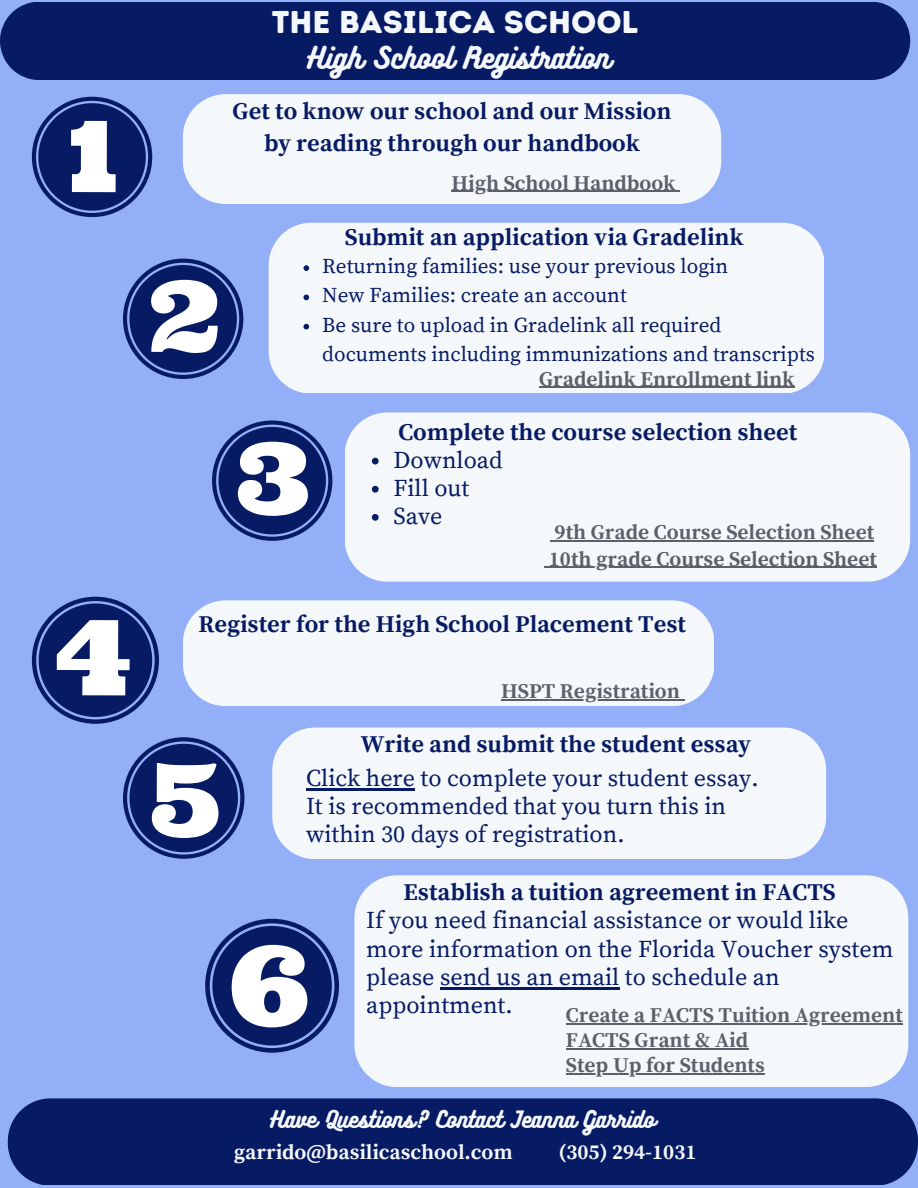
<style>
.page{position:relative;width:918px;height:1188px;background:#92aff8}
.page>*{position:absolute;margin:0;border:0;box-sizing:border-box;transform-origin:0 0}
.t1{font:31.5px "Intro Rust Base";color:#f5f8fa}
.t2{font:27px "Bukhari Script";color:#f5f8fa}
.t3{font:24px/28.2px "Source Serif Pro";color:#071b64}
.t4{font:700 24px/32.7px "Source Serif Pro";color:#071b64;text-align:center}
.t5{font:700 21px/25.3px "Source Serif Pro";color:#5d6069}
.t6{font:21px/29.2px "Source Serif Pro";color:#071b64}
.t7{font:700 21px "Source Serif Pro";color:#f5f8fa}
.t8{font:21px "Bukhari Script";color:#f5f8fa}
</style>
<div class="page">
<div style="left:0;top:2px;width:910px;height:78px;background:#071b64"></div>
<div style="left:8px;top:1098px;width:910px;height:87px;background:#071b64"></div>
<svg style="left:32px;top:97px;width:120px;height:120px"></svg>
<svg style="left:123px;top:259px;width:120px;height:120px"></svg>
<svg style="left:212px;top:420px;width:120px;height:121px"></svg>
<svg style="left:32px;top:597px;width:127px;height:127px"></svg>
<svg style="left:123px;top:737px;width:121px;height:122px"></svg>
<div style="left:183px;top:600px;width:531px;height:106px;background:#f5f8fa;border-radius:43px"></div>
<hr style="left:501px;top:699px;width:179px;height:1px;background:#5d6069">
<svg style="left:205px;top:919px;width:134px;height:134px"></svg>
<div style="left:269px;top:223px;width:555px;height:170px;background:#f5f8fa;border-radius:43px"></div>
<svg style="left:303px;top:265px;width:6px;height:6px"></svg>
<svg style="left:303px;top:295px;width:6px;height:5px"></svg>
<svg style="left:303px;top:324px;width:6px;height:5px"></svg>
<hr style="left:539px;top:387px;width:256px;height:1px;background:#5d6069">
<div style="left:183px;top:94px;width:538px;height:109px;background:#f5f8fa"></div>
<hr style="left:452px;top:191px;width:224px;height:1px;background:#5d6069">
<div style="left:345px;top:413px;width:565px;height:169px;background:#f5f8fa"></div>
<hr style="left:555px;top:541px;width:319px;height:1px;background:#5d6069">
<svg style="left:372px;top:458px;width:7px;height:6px"></svg>
<svg style="left:372px;top:486px;width:7px;height:7px"></svg>
<svg style="left:372px;top:514px;width:7px;height:7px"></svg>
<hr style="left:549px;top:567px;width:328px;height:1px;background:#5d6069">
<div style="left:272px;top:728px;width:554px;height:131px;background:#f5f8fa"></div>
<hr style="left:306px;top:788px;width:109px;height:3px;background:#071b64">
<div style="left:354px;top:875px;width:554px;height:212px;background:#f5f8fa"></div>
<hr style="left:440px;top:987px;width:179px;height:2px;background:#071b64">
<hr style="left:566px;top:1023px;width:337px;height:1px;background:#5d6069">
<hr style="left:566px;top:1048px;width:182px;height:1px;background:#5d6069">
<hr style="left:566px;top:1074px;width:199px;height:1px;background:#5d6069">
<h1 class="t1" style="left:272px;top:3px;width:368px">THE BASILICA SCHOOL</h1>
<p class="t2" style="left:308px;top:40px;width:304px">High School Registration</p>
<p class="t4" style="left:233px;top:96px;width:441px">Get to know our school and our Mission by reading through our handbook</p>
<p class="t5" style="left:452px;top:171px;width:226px">High School Handbook</p>
<p class="t4" style="left:345px;top:222px;width:400px">Submit an application via Gradelink</p>
<p class="t6" style="left:322px;top:252px;width:494px">Returning families: use your previous login<br>New Families: create an account<br>Be sure to upload in Gradelink all required documents including immunizations and transcripts</p>
<p class="t5" style="left:539px;top:367px;width:257px">Gradelink Enrollment link</p>
<p class="t4" style="left:398px;top:417px;width:400px">Complete the course selection sheet</p>
<p class="t3" style="left:394px;top:447px;width:111px">Download<br>Fill out<br>Save</p>
<p class="t5" style="left:549px;top:547px;width:330px">10th grade Course Selection Sheet</p>
<p class="t5" style="left:555px;top:521px;width:321px">9th Grade Course Selection Sheet</p>
<p class="t4" style="left:198px;top:608px;width:489px">Register for the High School Placement Test</p>
<p class="t5" style="left:501px;top:679px;width:180px">HSPT Registration</p>
<p class="t4" style="left:361px;top:729px;width:392px">Write and submit the student essay</p>
<p class="t3" style="left:306px;top:765px;width:454px">Click here to complete your student essay.<br>It is recommended that you turn this in within 30 days of registration.</p>
<p class="t4" style="left:404px;top:877px;width:434px">Establish a tuition agreement in FACTS</p>
<p class="t3" style="left:366px;top:907px;width:529px">If you need financial assistance or would like more information on the Florida Voucher system please send us an email to schedule an appointment.</p>
<p class="t5" style="left:566px;top:1003px;width:338px">Create a FACTS Tuition Agreement<br>FACTS Grant &amp; Aid<br>Step Up for Students</p>
<p class="t8" style="left:271px;top:1105px;width:386px">Have Questions? Contact Jeanna Garrido</p>
<p class="t7" style="left:234px;top:1140px;width:280px">garrido@basilicaschool.com</p>
<p class="t7" style="left:559px;top:1140px;width:139px">(305) 294-1031</p>
</div>
